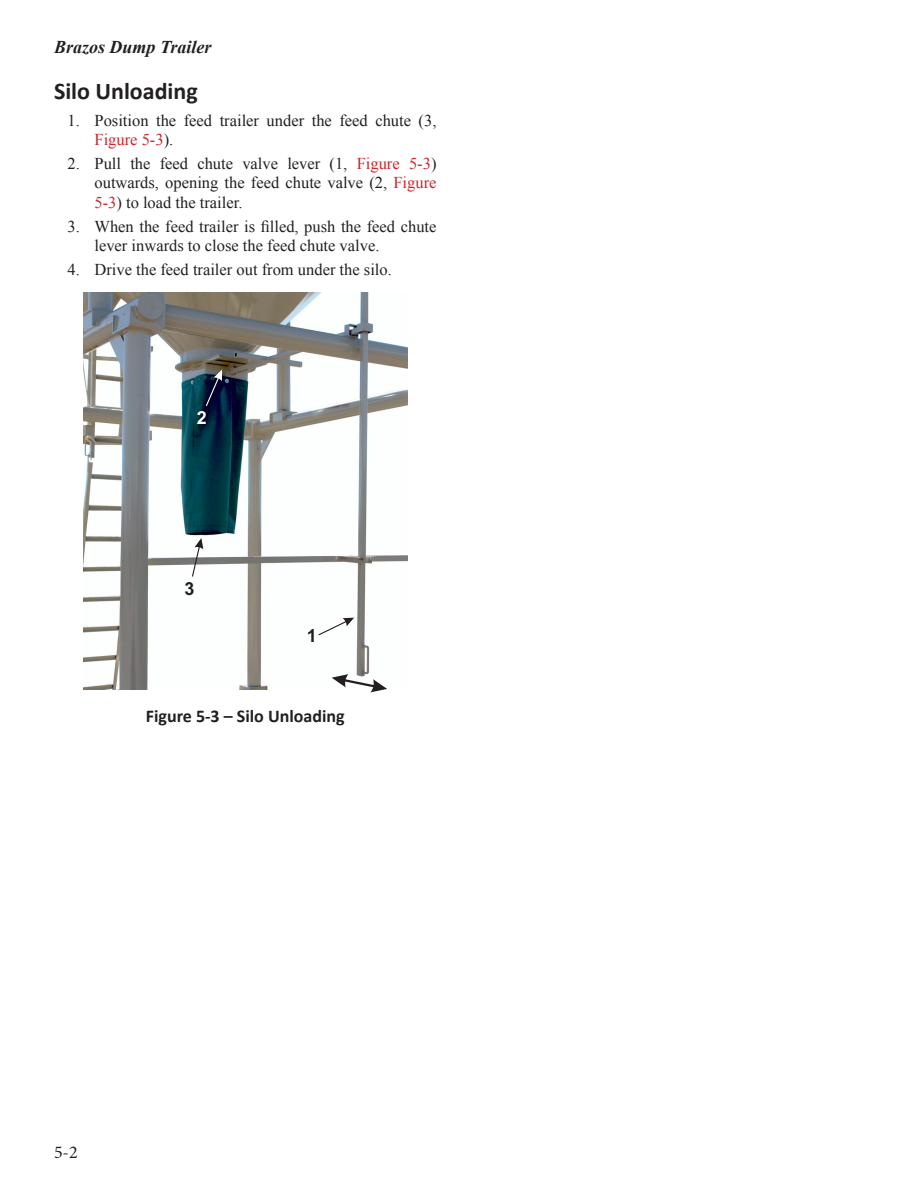
<style>
.page{position:relative;width:918px;height:1188px;background:#fff}
.page>*{position:absolute;margin:0;border:0;box-sizing:border-box;transform-origin:0 0}
.Heading_1{font:700 24px "Calibri";color:#231f20}
.t1{font:700 18px "Calibri";color:#231f20}
.t2{font:italic 700 18px "Times New Roman";color:#231f20}
.t3{font:18px "Minion Pro";color:#231f20}
.t4{font:700 18px "Arial";color:#231f20}
.t5{font:700 18px "Arial";color:#fff}
.t6{font:16.5px/19.8px "Times New Roman";color:#231f20}
.s1{color:#d1232a}
</style>
<div class="page">
<img style="left:84px;top:292px;width:324px;height:397px">
<svg style="left:317px;top:618px;width:37px;height:18px"></svg>
<svg style="left:205px;top:370px;width:17px;height:37px"></svg>
<svg style="left:191px;top:538px;width:12px;height:40px"></svg>
<svg style="left:332px;top:674px;width:55px;height:18px"></svg>
<p class="t2" style="left:54px;top:35px;width:159px">Brazos Dump Trailer</p>
<p class="Heading_1" style="left:54px;top:76px;width:145px">Silo Unloading</p>
<p class="t6" style="left:94px;top:110px;width:344px;text-indent:-27px">1. Position the feed trailer under the feed chute (3,<br><span class="s1">Figure 5-3</span>).</p>
<p class="t6" style="left:94px;top:153px;width:344px;text-align:justify;text-indent:-27px">2. Pull the feed chute valve lever (1, <span class="s1">Figure 5-3</span>) outwards, opening the feed chute valve (2, <span class="s1">Figure 5-3</span>) to load the trailer.</p>
<p class="t6" style="left:94px;top:216px;width:344px;text-indent:-27px">3. When the feed trailer is filled, push the feed chute lever inwards to close the feed chute valve.</p>
<p class="t6" style="left:68px;top:259px;width:326px">4. Drive the feed trailer out from under the silo.</p>
<p class="t5" style="left:197px;top:407px;width:12px">2</p>
<p class="t4" style="left:185px;top:578px;width:12px">3</p>
<p class="t4" style="left:307px;top:626px;width:12px">1</p>
<p class="t1" style="left:146px;top:704px;width:200px">Figure 5-3 – Silo Unloading</p>
<p class="t3" style="left:54px;top:1140px;width:25px">5-2</p>
</div>
